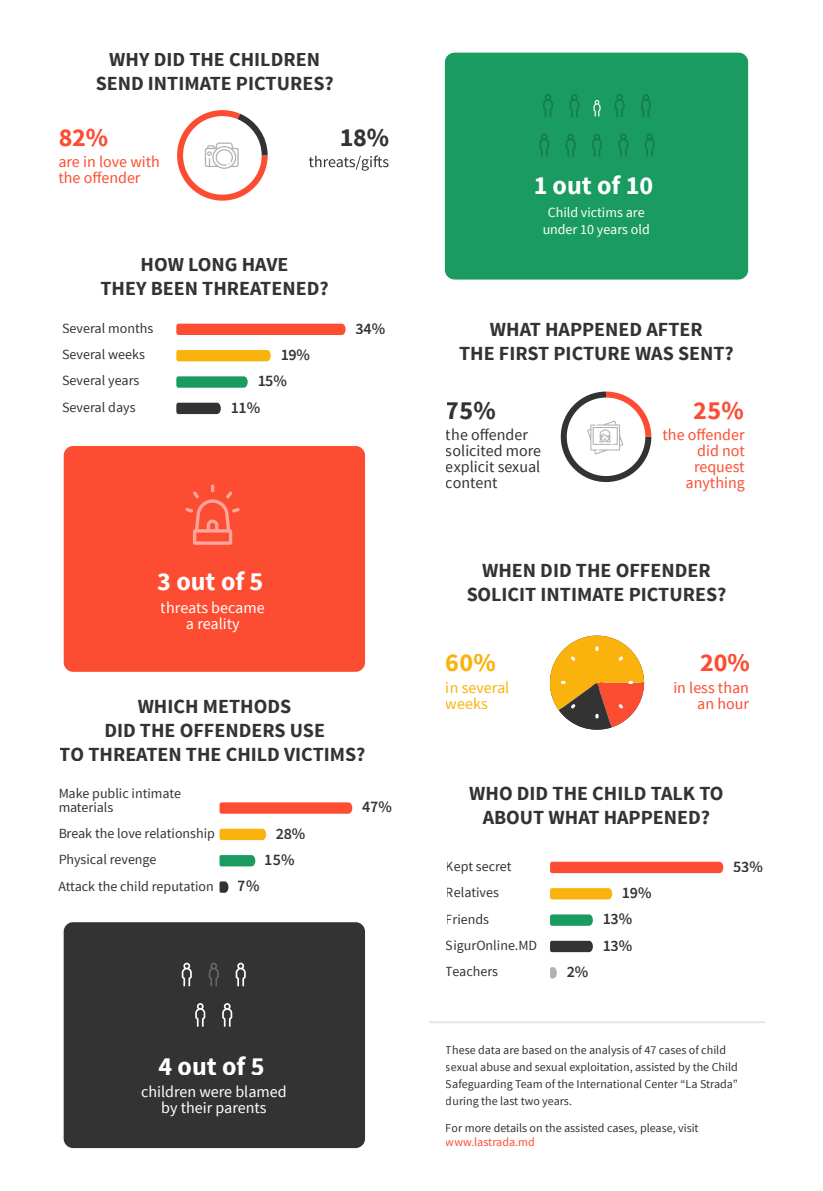
<style>
.page{position:relative;width:823px;height:1191px;background:#fff}
.page>*{position:absolute;margin:0;border:0;box-sizing:border-box;transform-origin:0 0}
.t1{font:700 26px "Source Sans Pro";color:#fff}
.t2{font:700 26px "Source Sans Pro";color:#fc4d32}
.t3{font:700 26px "Source Sans Pro";color:#333}
.t4{font:700 26px "Source Sans Pro";color:#f9b30c}
.t5{font:700 20px/24px "Source Sans Pro";color:#333;text-align:center}
.t6{font:16px/16px "Source Sans Pro";color:#fc4d32;text-align:right}
.t7{font:16px/16px "Source Sans Pro";color:#fff;text-align:center}
.t8{font:16px/16px "Source Sans Pro";color:#333}
.t9{font:600 16px "Source Sans Pro";color:#333}
.t10{font:16px/16px "Source Sans Pro";color:#f9b30c}
.t11{font:14px/14px "Source Sans Pro";color:#333}
.t12{font:14px/16.8px "Source Sans Pro";color:#fff;text-align:center}
.t13{font:12px/17px "Source Sans Pro";color:#333}
.t14{font:12px "Source Sans Pro";color:#fc4d32}
</style>
<div class="page">
<svg style="left:308px;top:155px;width:80px;height:16px"></svg>
<div style="left:176px;top:324px;width:169px;height:11px;background:#fc4d32"></div>
<svg style="left:176px;top:350px;width:94px;height:11px"></svg>
<svg style="left:176px;top:376px;width:71px;height:12px"></svg>
<svg style="left:176px;top:403px;width:45px;height:11px"></svg>
<div style="left:64px;top:446px;width:301px;height:226px;background:#fc4d32;border-radius:9px"></div>
<svg style="left:185px;top:484px;width:54px;height:61px"></svg>
<svg style="left:219px;top:802px;width:133px;height:11px"></svg>
<svg style="left:219px;top:828px;width:47px;height:12px"></svg>
<svg style="left:219px;top:855px;width:36px;height:11px"></svg>
<svg style="left:219px;top:881px;width:9px;height:11px"></svg>
<div style="left:64px;top:922px;width:301px;height:226px;background:#333;border-radius:9px"></div>
<div style="left:62px;top:921px;width:303px;height:227px;border:2px solid #39373a;border-radius:9px"></div>
<svg style="left:182px;top:962px;width:10px;height:24px"></svg>
<svg style="left:235px;top:962px;width:10px;height:24px"></svg>
<svg style="left:195px;top:1003px;width:10px;height:23px"></svg>
<svg style="left:222px;top:1003px;width:10px;height:23px"></svg>
<svg style="left:208px;top:962px;width:11px;height:24px"></svg>
<div style="left:444px;top:53px;width:302px;height:226px;background:#1a9b60;border-radius:9px"></div>
<svg style="left:539px;top:94px;width:115px;height:63px"></svg>
<svg style="left:549px;top:635px;width:94px;height:95px"></svg>
<svg style="left:550px;top:861px;width:172px;height:12px;background:#fc583f"></svg>
<svg style="left:550px;top:888px;width:61px;height:11px"></svg>
<svg style="left:550px;top:914px;width:42px;height:11px"></svg>
<svg style="left:550px;top:940px;width:42px;height:12px"></svg>
<svg style="left:550px;top:967px;width:6px;height:11px"></svg>
<hr style="left:428px;top:1021px;width:336px;height:2px;background:#39373a">
<svg style="left:177px;top:110px;width:91px;height:91px"></svg>
<svg style="left:560px;top:391px;width:92px;height:92px"></svg>
<p class="t5" style="left:96px;top:48px;width:239px">WHY DID THE CHILDREN<br>SEND INTIMATE PICTURES?</p>
<h1 class="t2" style="left:58px;top:121px;width:51px">82%</h1>
<h1 class="t3" style="left:339px;top:121px;width:51px">18%</h1>
<p class="t6" style="left:58px;top:154px;width:103px;text-align:left">are in love with the offender</p>
<p class="t5" style="left:100px;top:253px;width:229px">HOW LONG HAVE<br>THEY BEEN THREATENED?</p>
<p class="t11" style="left:62px;top:321px;width:93px">Several months</p>
<p class="t9" style="left:355px;top:318px;width:31px">34%</p>
<p class="t11" style="left:62px;top:348px;width:84px">Several weeks</p>
<p class="t9" style="left:280px;top:344px;width:31px">19%</p>
<p class="t11" style="left:62px;top:374px;width:79px">Several years</p>
<p class="t9" style="left:257px;top:371px;width:31px">15%</p>
<p class="t11" style="left:62px;top:400px;width:75px">Several days</p>
<p class="t9" style="left:230px;top:397px;width:31px">11%</p>
<h1 class="t1" style="left:157px;top:565px;width:108px">3 out of 5</h1>
<p class="t7" style="left:161px;top:599px;width:105px">threats became a reality</p>
<p class="t5" style="left:60px;top:694px;width:307px">WHICH METHODS<br>DID THE OFFENDERS USE<br>TO THREATEN THE CHILD VICTIMS?</p>
<p class="t11" style="left:58px;top:786px;width:124px">Make public intimate materials</p>
<p class="t11" style="left:58px;top:826px;width:158px">Break the love relationship</p>
<p class="t9" style="left:275px;top:823px;width:31px">28%</p>
<p class="t11" style="left:58px;top:852px;width:100px">Physical revenge</p>
<p class="t9" style="left:264px;top:849px;width:31px">15%</p>
<p class="t11" style="left:58px;top:879px;width:157px">Attack the child reputation</p>
<p class="t9" style="left:238px;top:876px;width:23px">7%</p>
<p class="t9" style="left:362px;top:797px;width:31px">47%</p>
<h1 class="t1" style="left:158px;top:1049px;width:108px">4 out of 5</h1>
<p class="t7" style="left:141px;top:1084px;width:147px">children were blamed by their parents</p>
<h1 class="t1" style="left:533px;top:169px;width:121px">1 out of 10</h1>
<p class="t12" style="left:542px;top:204px;width:109px">Child victims are under 10 years old</p>
<p class="t5" style="left:459px;top:318px;width:276px">WHAT HAPPENED AFTER<br>THE FIRST PICTURE WAS SENT?</p>
<h1 class="t3" style="left:445px;top:393px;width:51px">75%</h1>
<p class="t8" style="left:445px;top:427px;width:97px">the offender solicited more explicit sexual content</p>
<h1 class="t2" style="left:693px;top:393px;width:51px">25%</h1>
<p class="t6" style="left:662px;top:427px;width:84px">the offender did not request anything</p>
<p class="t5" style="left:466px;top:559px;width:261px">WHEN DID THE OFFENDER<br>SOLICIT INTIMATE PICTURES?</p>
<h1 class="t4" style="left:445px;top:646px;width:51px">60%</h1>
<p class="t10" style="left:445px;top:679px;width:65px">in several weeks</p>
<h1 class="t2" style="left:699px;top:646px;width:51px">20%</h1>
<p class="t6" style="left:673px;top:679px;width:77px">in less than an hour</p>
<p class="t5" style="left:469px;top:782px;width:256px">WHO DID THE CHILD TALK TO<br>ABOUT WHAT HAPPENED?</p>
<p class="t11" style="left:445px;top:859px;width:67px">Kept secret</p>
<p class="t9" style="left:732px;top:856px;width:31px">53%</p>
<p class="t11" style="left:445px;top:885px;width:54px">Relatives</p>
<p class="t9" style="left:621px;top:882px;width:31px">19%</p>
<p class="t11" style="left:445px;top:912px;width:45px">Friends</p>
<p class="t9" style="left:602px;top:909px;width:31px">13%</p>
<p class="t11" style="left:445px;top:938px;width:93px">SigurOnline.MD</p>
<p class="t9" style="left:602px;top:935px;width:31px">13%</p>
<p class="t11" style="left:445px;top:964px;width:54px">Teachers</p>
<p class="t9" style="left:566px;top:961px;width:23px">2%</p>
<p class="t13" style="left:445px;top:1041px;width:293px">These data are based on the analysis of 47 cases of child sexual abuse and sexual exploitation, assisted by the Child Safeguarding Team of the International Center “La Strada” during the last two years.</p>
<p class="t13" style="left:445px;top:1119px;width:254px">For more details on the assisted cases, please, visit</p>
<p class="t14" style="left:445px;top:1134px;width:90px">www.lastrada.md</p>
</div>
